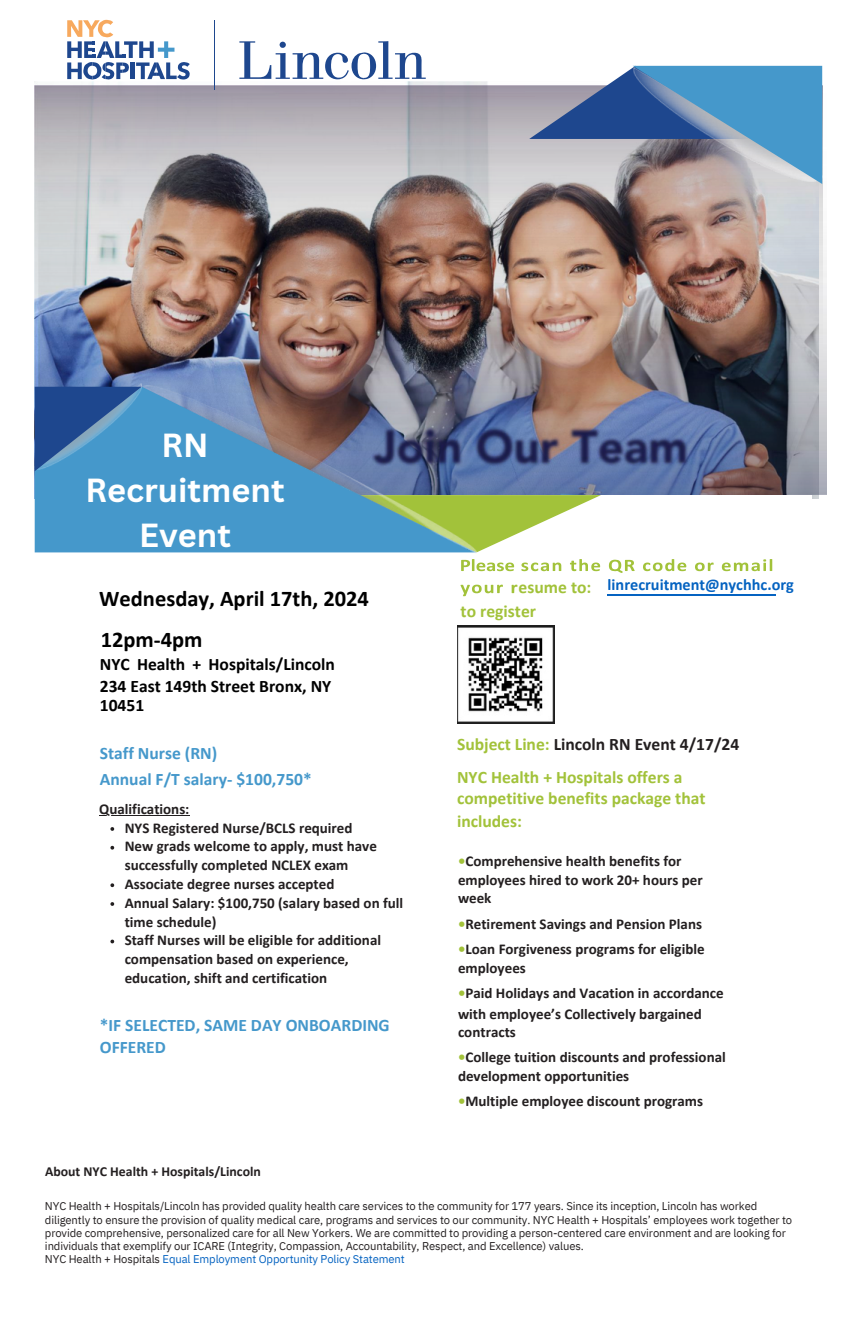
<style>
.page{position:relative;width:848px;height:1343px;background:#fff}
.page>*{position:absolute;margin:0;border:0;box-sizing:border-box;transform-origin:0 0}
.t1{font:700 32.5px/45px "Canva Sans";color:#fff;text-align:center}
.t2{font:700 22.5px "Calibri";color:#000}
.t3{font:700 17.5px/32.8px "Calibri";color:#a2c23a}
.t4{font:700 17.5px/26.2px "Calibri";color:#4598cb}
.t5{font:700 17.5px/21.5px "Calibri";color:#000}
.t6{font:700 16.25px "Calibri";color:#0563c1}
.t7{font:700 15px/18.8px "Calibri";color:#231f20}
.t8{font:700 13.75px "Calibri";color:#231f20}
.t9{font:11.25px/13.1px "IBM Plex Sans";letter-spacing:-.01em;color:#231f20}
.t10{font:11.25px "IBM Plex Sans";letter-spacing:-.01em;color:#0563c1}
.s1{color:#231f20}
.s2{color:#a2c23a}
</style>
<div class="page">
<img style="left:38px;top:91px;width:788px;height:404px">
<svg style="left:476px;top:495px;width:125px;height:57px"></svg>
<div style="left:35px;top:471px;width:107px;height:81px;background:#4598cb"></div>
<svg style="left:529px;top:66px;width:293px;height:118px;background:#7696b6"></svg>
<img style="left:34px;top:384px;width:107px;height:86px">
<svg style="left:35px;top:387px;width:107px;height:84px;background:#3872ac"></svg>
<img style="left:142px;top:385px;width:334px;height:168px">
<img style="left:463px;top:559px;width:313px;height:38px">
<svg style="left:67px;top:20px;width:123px;height:60px"></svg>
<hr style="left:214px;top:20px;width:1px;height:70px;background:#1e478e">
<svg style="left:239px;top:41px;width:187px;height:38px"></svg>
<svg style="left:461px;top:559px;width:53px;height:12px"></svg>
<svg style="left:521px;top:559px;width:113px;height:14px"></svg>
<svg style="left:643px;top:559px;width:129px;height:12px"></svg>
<svg style="left:460px;top:584px;width:57px;height:12px"></svg>
<hr style="left:607px;top:595px;width:168px;height:1px;background:#0563c1">
<img style="left:372px;top:417px;width:434px;height:72px">
<img style="left:458px;top:625px;width:96px;height:99px">
<hr style="left:99px;top:815px;width:90px;height:1px;background:#231f20">
<svg style="left:110px;top:827px;width:4px;height:4px"></svg>
<svg style="left:110px;top:846px;width:4px;height:3px"></svg>
<svg style="left:110px;top:883px;width:4px;height:4px"></svg>
<svg style="left:110px;top:902px;width:4px;height:4px"></svg>
<svg style="left:110px;top:939px;width:4px;height:4px"></svg>
<h4 class="t1" style="left:85px;top:422px;width:201px">RN<br>Recruitment<br>Event</h4>
<p class="t2" style="left:99px;top:589px;width:271px">Wednesday, April 17th, 2024</p>
<p class="t2" style="left:101px;top:630px;width:103px">12pm-4pm</p>
<p class="t5" style="left:100px;top:655px;width:237px">NYC Health + Hospitals/Lincoln<br>234 East 149th Street Bronx, NY</p>
<p class="t5" style="left:100px;top:695px;width:46px">10451</p>
<p class="t4" style="left:100px;top:741px;width:213px">Staff Nurse (RN)<br>Annual F/T salary- $100,750*</p>
<h4 class="t7" style="left:99px;top:801px;width:92px">Qualifications:</h4>
<h4 class="t7" style="left:125px;top:819px;width:229px">NYS Registered Nurse/BCLS required</h4>
<h5 class="t7" style="left:125px;top:838px;width:254px">New grads welcome to apply, must have successfully completed NCLEX exam</h5>
<p class="t7" style="left:125px;top:876px;width:211px">Associate degree nurses accepted</p>
<p class="t7" style="left:125px;top:894px;width:280px">Annual Salary: $100,750 (salary based on full time schedule)</p>
<p class="t7" style="left:125px;top:932px;width:258px">Staff Nurses will be eligible for additional compensation based on experience, education, shift and certification</p>
<p class="t4" style="left:100px;top:1016px;width:291px;line-height:21.5px">*IF SELECTED, SAME DAY ONBOARDING<br>OFFERED</p>
<p class="t3" style="left:518px;top:572px;width:74px">esume to:</p>
<h1 class="t3" style="left:460px;top:596px;width:77px">to register</h1>
<h2 class="t6" style="left:607px;top:578px;width:188px">linrecruitment@nychhc.org</h2>
<p class="t3" style="left:457px;top:729px;width:284px">Subject Line: <span class="s1">Lincoln RN Event 4/17/24<br></span>NYC Health + Hospitals offers a</p>
<p class="t3" style="left:457px;top:783px;width:250px">competitive benefits package that</p>
<p class="t3" style="left:457px;top:806px;width:66px">includes:</p>
<p class="t7" style="left:458px;top:852px;width:246px"><span class="s2">•</span>Comprehensive health benefits for employees hired to work 20+ hours per week</p>
<p class="t7" style="left:458px;top:915px;width:245px"><span class="s2">•</span>Retirement Savings and Pension Plans</p>
<p class="t7" style="left:458px;top:940px;width:248px"><span class="s2">•</span>Loan Forgiveness programs for eligible employees</p>
<p class="t7" style="left:458px;top:984px;width:267px;line-height:20.6px"><span class="s2">•</span>Paid Holidays and Vacation in accordance with employee’s Collectively bargained</p>
<p class="t7" style="left:458px;top:1024px;width:59px">contracts</p>
<p class="t7" style="left:458px;top:1048px;width:269px"><span class="s2">•</span>College tuition discounts and professional development opportunities</p>
<p class="t7" style="left:458px;top:1092px;width:246px"><span class="s2">•</span>Multiple employee discount programs</p>
<h4 class="t8" style="left:45px;top:1166px;width:217px">About NYC Health + Hospitals/Lincoln</h4>
<p class="t9" style="left:45px;top:1199px;width:748px">NYC Health + Hospitals/Lincoln has provided quality health care services to the community for 177 years. Since its inception, Lincoln has worked diligently to ensure the provision of quality medical care, programs and services to our community. NYC Health + Hospitals’ employees work together to provide comprehensive, personalized care for all New Yorkers. We are committed to providing a person-centered care environment and are looking for individuals that exemplify our ICARE (Integrity, Compassion, Accountability, Respect, and Excellence) values.</p>
<h4 class="t10" style="left:45px;top:1251px;width:361px"><span class="s1">NYC Health + Hospitals</span> Equal Employment Opportunity Policy Statement</h4>
</div>
